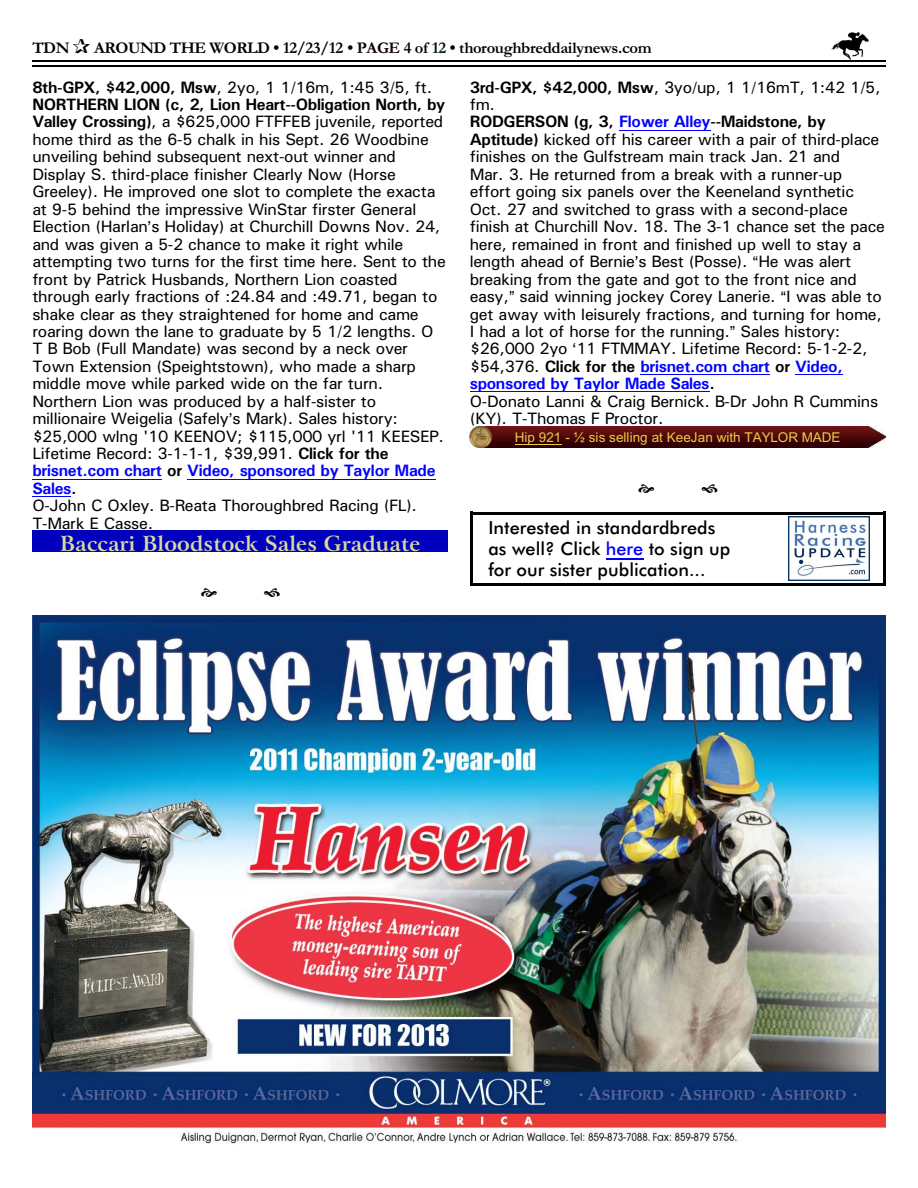
<style>
.page{position:relative;width:918px;height:1188px;background:#fff}
.page>*{position:absolute;margin:0;border:0;box-sizing:border-box;transform-origin:0 0}
.t1{font:700 21px "Arrus BT";color:#d9db9c}
.t2{font:500 18px/21px "Futura BT";color:#000}
.t3{font:16.5px/17.4px "Univers";letter-spacing:-.015em;color:#000}
.t4{font:700 16.5px "Garamond";letter-spacing:-.02em;color:#000}
.t5{font:13.5px "Arial";color:#e8cc45}
.s1{color:#0f0000}
.s2{color:#001400}
.s3{font-weight:700}
.s4{font-weight:700;color:#00f}
.s5{color:#00f}
</style>
<div class="page">
<img style="left:832px;top:32px;width:36px;height:27px">
<hr style="left:32px;top:61px;width:853px;height:1px;background:#000">
<hr style="left:32px;top:66px;width:853px;height:1px;background:#000">
<img style="left:789px;top:517px;width:81px;height:63px">
<hr style="left:606px;top:558px;width:37px;height:1px;background:#00f">
<hr style="left:470px;top:512px;width:3px;height:74px;background:#000">
<hr style="left:883px;top:512px;width:2px;height:74px;background:#000">
<hr style="left:470px;top:512px;width:415px;height:2px;background:#000">
<hr style="left:470px;top:583px;width:415px;height:3px;background:#000">
<hr style="left:32px;top:479px;width:130px;height:1px;background:#00f">
<hr style="left:187px;top:479px;width:248px;height:1px;background:#00f">
<hr style="left:32px;top:496px;width:39px;height:1px;background:#00f">
<hr style="left:619px;top:130px;width:91px;height:1px;background:#00f">
<hr style="left:640px;top:374px;width:130px;height:1px;background:#00f">
<hr style="left:795px;top:374px;width:48px;height:1px;background:#00f">
<hr style="left:470px;top:392px;width:240px;height:1px;background:#00f">
<img style="left:32px;top:615px;width:854px;height:529px">
<div style="left:32px;top:531px;width:416px;height:21px;background:#0000bd"></div>
<img style="left:470px;top:426px;width:416px;height:22px">
<hr style="left:515px;top:445px;width:47px;height:1px;background:#e8cc45">
<p class="t4" style="left:32px;top:42px;width:39px">TDN</p>
<p class="t4" style="left:94px;top:42px;width:559px">AROUND THE WORLD • 12/23/12 <span class="s1">• PAGE 4 of</span> <span class="s2">12</span> • thoroughbreddailynews.com</p>
<p class="t3" style="left:32px;top:80px;width:415px"><span class="s3">8th-GPX, $42,000, Msw</span>, 2yo, 1 1/16m, 1:45 3/5, ft.<br><span class="s3">NORTHERN LION (c, 2, Lion Heart--Obligation North, by Valley Crossing)</span>, a $625,000 FTFFEB juvenile, reported home third as the 6-5 chalk in his Sept. 26 Woodbine unveiling behind subsequent next-out winner and Display S. third-place finisher Clearly Now (Horse Greeley). He improved one slot to complete the exacta at 9-5 behind the impressive WinStar firster General Election (Harlan s Holiday) at Churchill Downs Nov. 24, and was given a 5-2 chance to make it right while attempting two turns for the first time here. Sent to the front by Patrick Husbands, Northern Lion coasted through early fractions of :24.84 and :49.71, began to shake clear as they straightened for home and came roaring down the lane to graduate by 5 1/2 lengths. O T B Bob (Full Mandate) was second by a neck over Town Extension (Speightstown), who made a sharp middle move while parked wide on the far turn.<br>Northern Lion was produced by a half-sister to millionaire Weigelia (Safely s Mark). Sales history: $25,000 wlng '10 KEENOV; $115,000 yrl '11 KEESEP.<br>Lifetime Record: 3-1-1-1, $39,991. <span class="s3">Click for the </span><span class="s4">brisnet.com chart</span> <span class="s3">or</span> <span class="s4">Video, sponsored by Taylor Made Sales</span><span class="s3">.<br></span>O-John C Oxley. B-Reata Thoroughbred Racing (FL).<br>T-Mark E Casse.</p>
<p class="t3" style="left:470px;top:80px;width:417px"><span class="s3">3rd-GPX, $42,000, Msw</span>, 3yo/up, 1 1/16mT, 1:42 1/5, fm.<br><span class="s3">RODGERSON (g, 3,</span> <span class="s4">Flower Alley</span><span class="s3">--Maidstone, by Aptitude)</span> kicked off his career with a pair of third-place finishes on the Gulfstream main track Jan. 21 and<br>Mar. 3. He returned from a break with a runner-up effort going six panels over the Keeneland synthetic Oct. 27 and switched to grass with a second-place finish at Churchill Nov. 18. The 3-1 chance set the pace here, remained in front and finished up well to stay a length ahead of Bernie s Best (Posse). He was alert breaking from the gate and got to the front nice and easy, said winning jockey Corey Lanerie. I was able to get away with leisurely fractions, and turning for home, I had a lot of horse for the running. Sales history: $26,000 2yo 11 FTMMAY. Lifetime Record: 5-1-2-2, $54,376. <span class="s3">Click for the</span> <span class="s4">brisnet.com chart</span> <span class="s3">or</span> <span class="s4">Video, sponsored by Taylor Made Sales</span><span class="s3">.<br></span>O-Donato Lanni &amp; Craig Bernick. B-Dr John R Cummins (KY). T-Thomas F Proctor.</p>
<p class="t1" style="left:60px;top:535px;width:362px">Baccari Bloodstock Sales Graduate</p>
<p class="t5" style="left:515px;top:432px;width:327px">Hip 921 - ½ sis selling at KeeJan with TAYLOR MADE</p>
<p class="t2" style="left:488px;top:519px;width:243px">Interested in standardbreds as well? Click <span class="s5">here</span> to sign up for our sister publication...</p>
</div>
